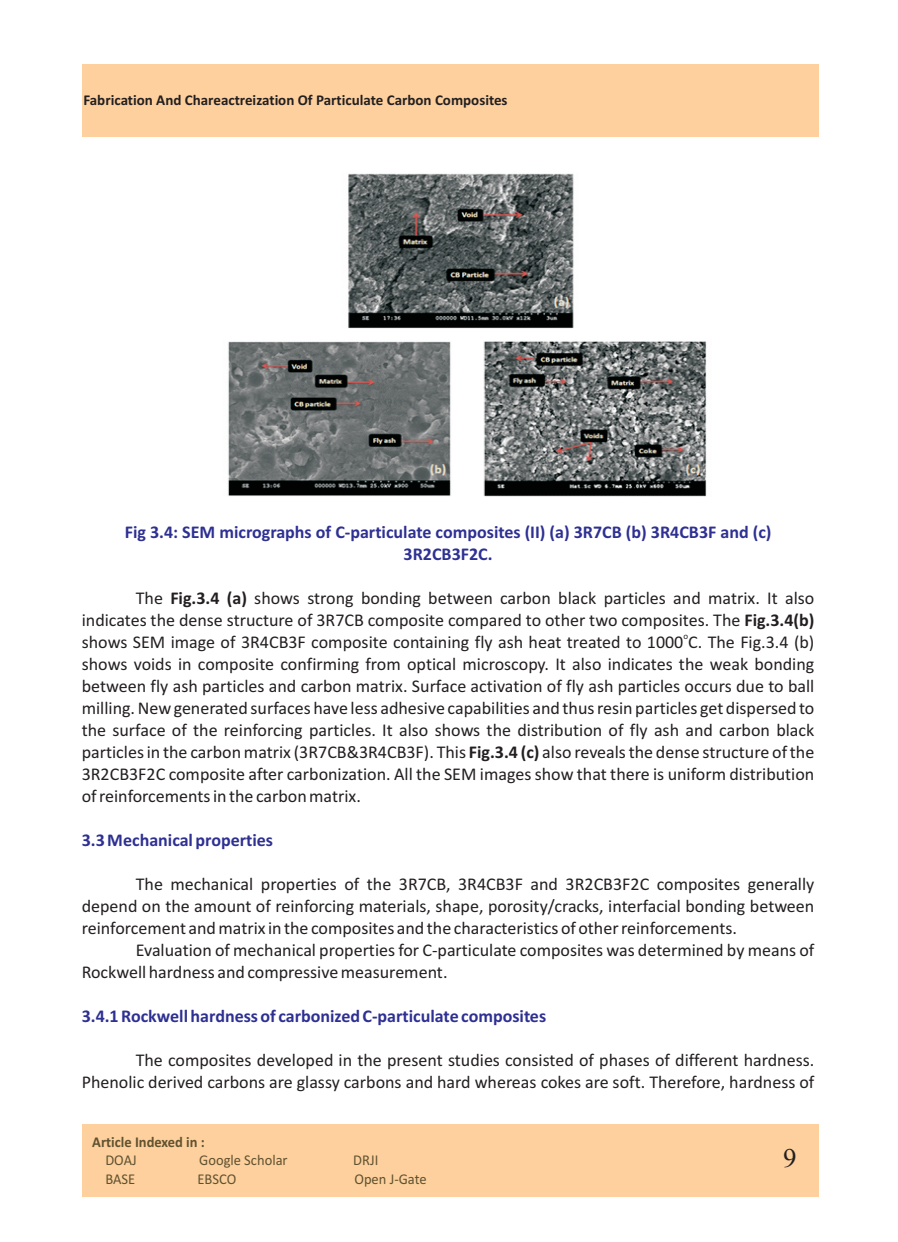
<style>
.page{position:relative;width:898px;height:1242px;background:#fff}
.page>*{position:absolute;margin:0;border:0;box-sizing:border-box;transform-origin:0 0}
.t1{font:27px "Times New Roman";color:#231f20}
.t2{font:18px/21.9px "Calibri";color:#231f20;text-align:right}
.t3{font:700 18px/21.9px "Calibri";color:#2e3092;text-align:center}
.t4{font:700 15px "Calibri";color:#231f20}
.t5{font:15px "Calibri";color:#605230}
.t6{font:700 15px "Calibri";color:#605230}
.t7{font:9px "Calibri";color:#231f20}
.s1{font-weight:700}
</style>
<div class="page">
<div style="left:82px;top:1124px;width:736px;height:72px;background:#fdd09e"></div>
<div style="left:82px;top:64px;width:736px;height:72px;background:#fdd09e"></div>
<img style="left:228px;top:173px;width:479px;height:324px">
<p class="t4" style="left:83px;top:93px;width:425px">Fabrication And Chareactreization Of Particulate Carbon Composites</p>
<p class="t3" style="left:125px;top:522px;width:648px">Fig 3.4: SEM micrographs of C-particulate composites (II) (a) 3R7CB (b) 3R4CB3F and (c)<br>3R2CB3F2C.</p>
<p class="t2" style="left:82px;top:588px;width:734px">The <span class="s1">Fig.3.4 (a)</span> shows strong bonding between carbon black particles and matrix. It also indicates the dense structure of 3R7CB composite compared to other two composites. The <span class="s1">Fig.3.4(b)</span></p>
<p class="t7" style="left:683px;top:632px;width:6px">o</p>
<p class="t2" style="left:82px;top:632px;width:734px;text-align:justify">shows SEM image of 3R4CB3F composite containing fly ash heat treated to 1000 C. The Fig.3.4 (b) shows voids in composite confirming from optical microscopy. It also indicates the weak bonding between fly ash particles and carbon matrix. Surface activation of fly ash particles occurs due to ball milling. New generated surfaces have less adhesive capabilities and thus resin particles get dispersed to the surface of the reinforcing particles. It also shows the distribution of fly ash and carbon black particles in the carbon matrix (3R7CB&amp;3R4CB3F). This <span class="s1">Fig.3.4 (c)</span> also reveals the dense structure of the 3R2CB3F2C composite after carbonization. All the SEM images show that there is uniform distribution of reinforcements in the carbon matrix.</p>
<p class="t3" style="left:82px;top:830px;width:193px">3.3 Mechanical properties</p>
<p class="t2" style="left:82px;top:874px;width:734px;text-align:justify;text-indent:54px">The mechanical properties of the 3R7CB, 3R4CB3F and 3R2CB3F2C composites generally depend on the amount of reinforcing materials, shape, porosity/cracks, interfacial bonding between reinforcement and matrix in the composites and the characteristics of other reinforcements.</p>
<p class="t2" style="left:82px;top:940px;width:733px;text-align:left;text-indent:54px">Evaluation of mechanical properties for C-particulate composites was determined by means of<br>Rockwell hardness and compressive measurement.</p>
<p class="t3" style="left:82px;top:1006px;width:466px">3.4.1 Rockwell hardness of carbonized C-particulate composites</p>
<p class="t2" style="left:82px;top:1050px;width:734px">The composites developed in the present studies consisted of phases of different hardness.<br>Phenolic derived carbons are glassy carbons and hard whereas cokes are soft. Therefore, hardness of</p>
<p class="t6" style="left:92px;top:1135px;width:114px">Article Indexed in :</p>
<p class="t5" style="left:105px;top:1154px;width:33px">DOAJ</p>
<p class="t5" style="left:199px;top:1154px;width:90px">Google Scholar</p>
<p class="t5" style="left:353px;top:1154px;width:27px">DRJI</p>
<p class="t5" style="left:105px;top:1172px;width:31px">BASE</p>
<p class="t5" style="left:197px;top:1172px;width:40px">EBSCO</p>
<p class="t5" style="left:354px;top:1172px;width:74px">Open J-Gate</p>
<h1 class="t1" style="left:783px;top:1147px;width:15px">9</h1>
</div>
